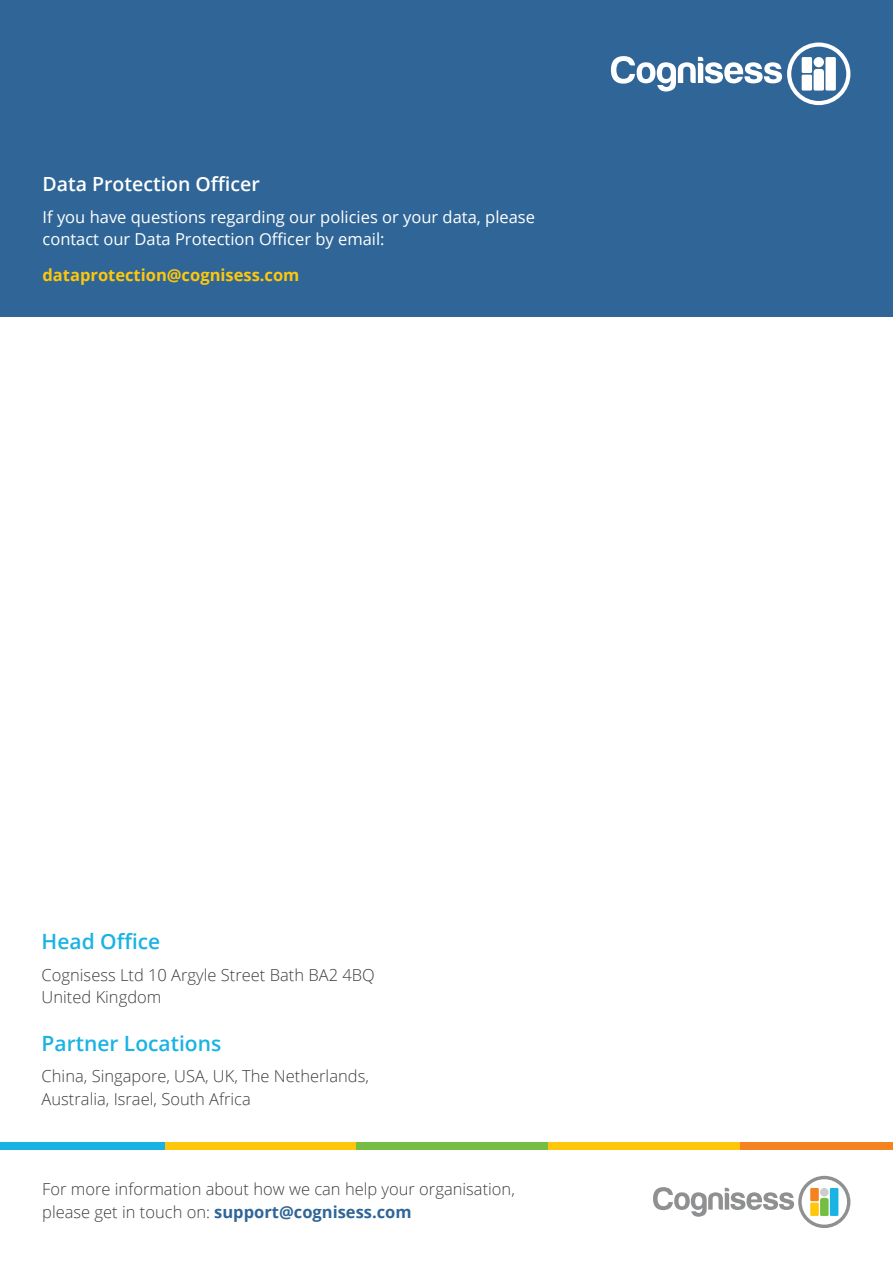
<style>
.page{position:relative;width:893px;height:1263px;background:#fff}
.page>*{position:absolute;margin:0;border:0;box-sizing:border-box;transform-origin:0 0}
.Subhead{font:600 21px "Open Sans";color:#1ab3e4}
.Subhead-2{font:600 19.5px "Open Sans";color:#fff}
.Body{font:300 16.5px/22.5px "Open Sans";color:#3e3e3f}
.Body-2{font:16.5px/22.5px "Open Sans";color:#fff}
.Body-3{font:700 16.5px "Open Sans";color:#fec70c}
.s1{font-weight:700;color:#2f6697}
</style>
<div class="page">
<div style="left:0;top:1142px;width:165px;height:8px;background:#1ab1e4"></div>
<div style="left:165px;top:1142px;width:191px;height:8px;background:#fec70c"></div>
<div style="left:356px;top:1142px;width:192px;height:8px;background:#75bd43"></div>
<div style="left:548px;top:1142px;width:192px;height:8px;background:#fec70c"></div>
<div style="left:740px;top:1142px;width:153px;height:8px;background:#f58420"></div>
<div style="left:0;top:0;width:893px;height:317px;background:#2f6697"></div>
<svg style="left:611px;top:43px;width:239px;height:62px"></svg>
<div style="left:825px;top:57px;width:11px;height:34px;background:#fff"></div>
<svg style="left:653px;top:1176px;width:197px;height:52px"></svg>
<div style="left:830px;top:1188px;width:8px;height:28px;background:#1ab3e4"></div>
<p class="Subhead-2" style="left:43px;top:171px;width:219px">Data Protection Officer</p>
<p class="Body-2" style="left:43px;top:205px;width:494px">If you have questions regarding our policies or your data, please contact our Data Protection Officer by email:</p>
<p class="Body-3" style="left:43px;top:264px;width:258px">dataprotection@cognisess.com</p>
<p class="Subhead" style="left:42px;top:927px;width:120px">Head Office</p>
<p class="Body" style="left:42px;top:963px;width:335px">Cognisess Ltd 10 Argyle Street Bath BA2 4BQ<br>United Kingdom</p>
<p class="Subhead" style="left:42px;top:1029px;width:181px">Partner Locations</p>
<p class="Body" style="left:42px;top:1065px;width:329px">China, Singapore, USA, UK, The Netherlands,<br>Australia, Israel, South Africa</p>
<p class="Body" style="left:42px;top:1177px;width:474px">For more information about how we can help your organisation, please get in touch on: <span class="s1">support@cognisess.com</span></p>
</div>
